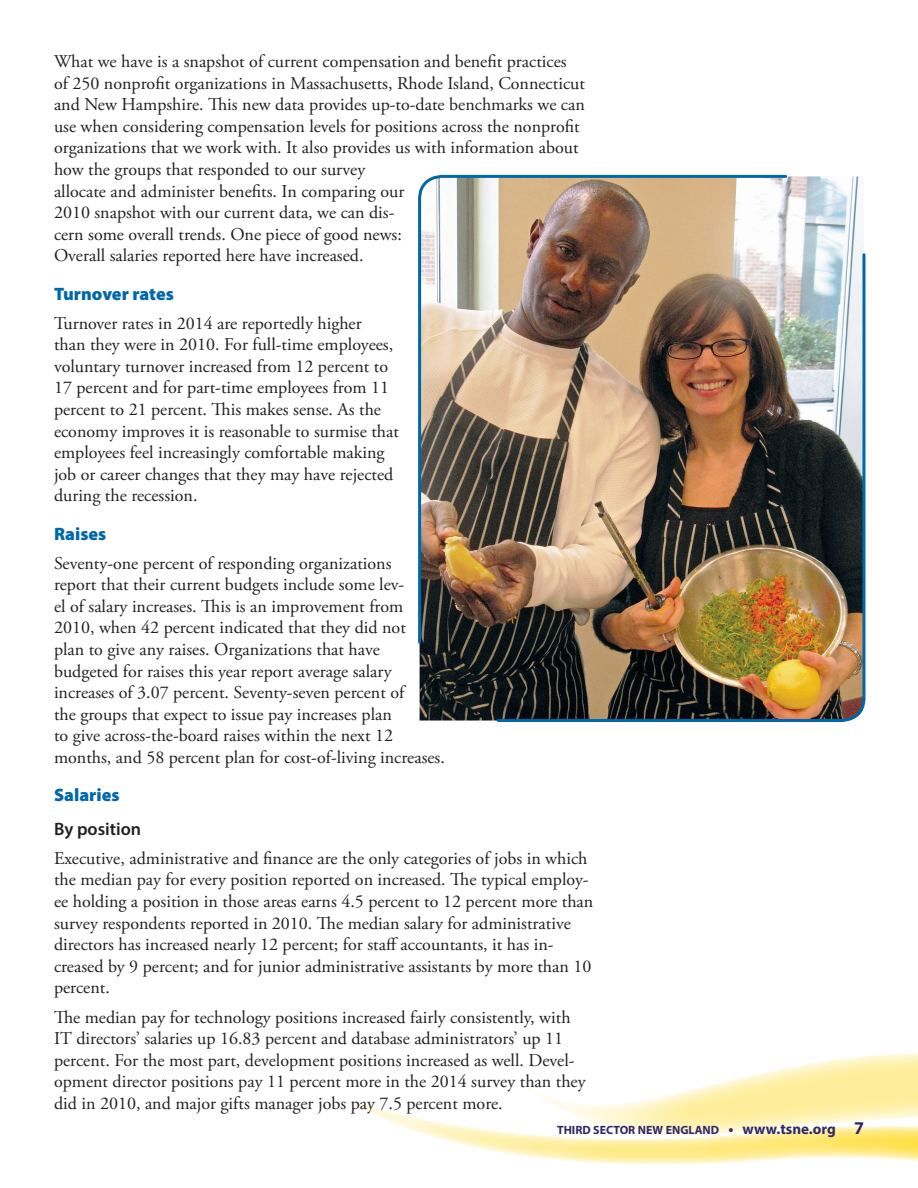
<style>
.page{position:relative;width:918px;height:1188px;background:#fff}
.page>*{position:absolute;margin:0;border:0;box-sizing:border-box;transform-origin:0 0}
.Body_Text{font:18px/21.6px "Adobe Garamond Pro";color:#231f20}
.Header_Blue{font:900 18px "Myriad Pro";color:#0068a9}
.Header_Blue-2{font:600 18px "Myriad Pro";color:#231f20}
.t1{font:700 12px "Myriad Pro";color:#302965}
.s1{font-size:15px}
.s2{font-size:18px}
</style>
<div class="page">
<svg style="left:355px;top:1053px;width:563px;height:112px"></svg>
<img style="left:420px;top:176px;width:444px;height:545px">
<img style="left:495px;top:252px;width:371px;height:470px">
<img style="left:418px;top:174px;width:371px;height:471px">
<p class="Body_Text" style="left:54px;top:51px;width:532px">What we have is a snapshot of current compensation and benefit practices of 250 nonprofit organizations in Massachusetts, Rhode Island, Connecticut and New Hampshire. This new data provides up-to-date benchmarks we can use when considering compensation levels for positions across the nonprofit organizations that we work with. It also provides us with information about how the groups that responded to our survey<br>allocate and administer benefits. In comparing our<br>2010 snapshot with our current data, we can dis-<br>cern some overall trends. One piece of good news:<br>Overall salaries reported here have increased.</p>
<p class="Header_Blue" style="left:54px;top:281px;width:121px">Turnover rates</p>
<p class="Body_Text" style="left:54px;top:313px;width:346px">Turnover rates in 2014 are reportedly higher<br>than they were in 2010. For full-time employees, voluntary turnover increased from 12 percent to 17 percent and for part-time employees from 11 percent to 21 percent. This makes sense. As the economy improves it is reasonable to surmise that employees feel increasingly comfortable making job or career changes that they may have rejected during the recession.</p>
<p class="Header_Blue" style="left:54px;top:521px;width:54px">Raises</p>
<p class="Body_Text" style="left:54px;top:553px;width:392px">Seventy-one percent of responding organizations<br>report that their current budgets include some lev-<br>el of salary increases. This is an improvement from 2010, when 42 percent indicated that they did not<br>plan to give any raises. Organizations that have budgeted for raises this year report average salary increases of 3.07 percent. Seventy-seven percent of<br>the groups that expect to issue pay increases plan<br>to give across-the-board raises within the next 12 months, and 58 percent plan for cost-of-living increases.</p>
<p class="Header_Blue" style="left:54px;top:783px;width:67px">Salaries</p>
<p class="Header_Blue-2" style="left:54px;top:817px;width:89px">By position</p>
<p class="Body_Text" style="left:54px;top:848px;width:541px">Executive, administrative and finance are the only categories of jobs in which the median pay for every position reported on increased. The typical employ&shy;ee holding a position in those areas earns 4.5 percent to 12 percent more than survey respondents reported in 2010. The median salary for administrative directors has increased nearly 12 percent; for staff accountants, it has in&shy;creased by 9 percent; and for junior administrative assistants by more than 10 percent.</p>
<p class="Body_Text" style="left:54px;top:1007px;width:533px">The median pay for technology positions increased fairly consistently, with IT directors’ salaries up 16.83 percent and database administrators’ up 11 percent. For the most part, development positions increased as well. Devel&shy;opment director positions pay 11 percent more in the 2014 survey than they did in 2010, and major gifts manager jobs pay 7.5 percent more.</p>
<p class="t1" style="left:557px;top:1122px;width:308px">THIRD SECTOR NEW ENGLAND <span class="s1">• www.tsne.org</span> <span class="s2">7</span></p>
</div>
